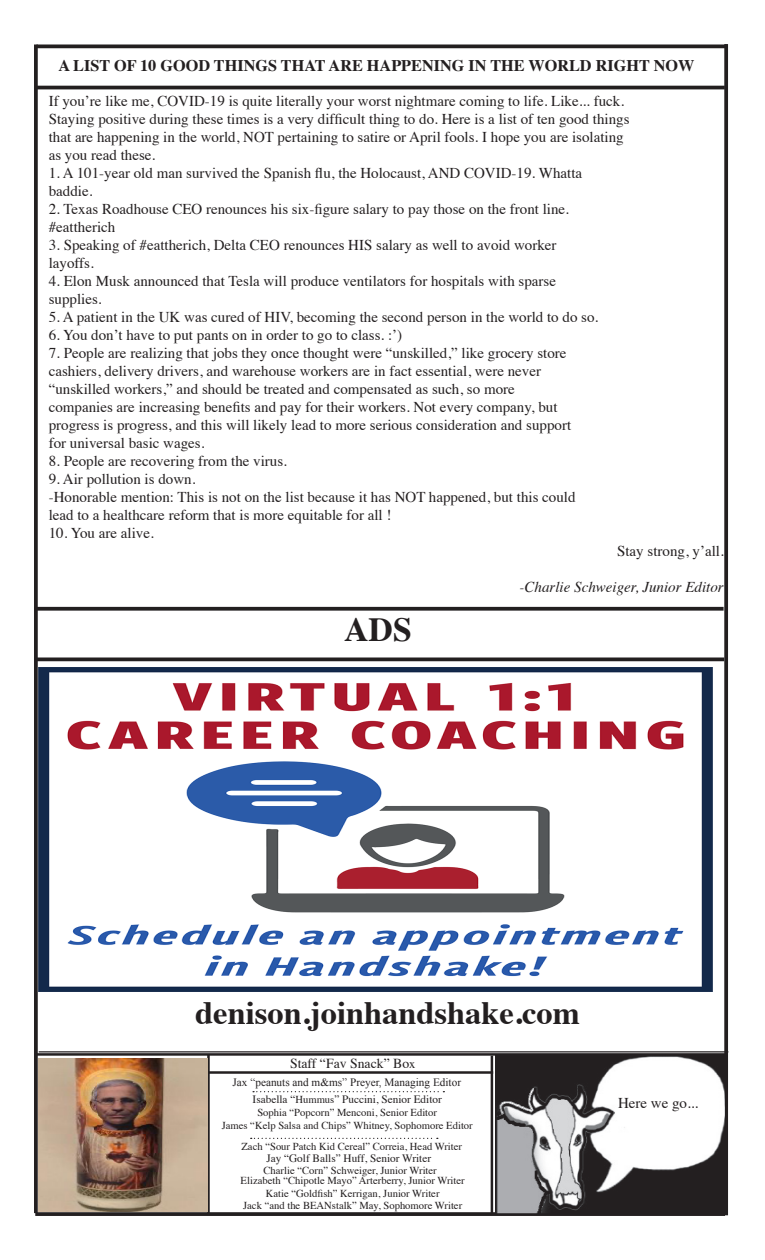
<style>
.page{position:relative;width:765px;height:1260px;background:#fff}
.page>*{position:absolute;margin:0;border:0;box-sizing:border-box;transform-origin:0 0}
.t1{font:700 33.75px "Times";color:#231f20}
.t2{font:700 32.5px "Times";color:#231f20}
.t3{font:700 16.25px "Times";color:#231f20}
.t4{font:15px "Times";color:#231f20}
.t5{font:italic 15px "Times";color:#231f20}
.t6{font:13.75px "Times";color:#231f20}
.t7{font:11.25px "Times";color:#231f20}
.t8{font:11.25px "Times New Roman";color:#231f20}
.t9{font:10.62px "Times";color:#231f20}
.s1{font-size:12.5px}
.s2{font-size:10.62px}
</style>
<div class="page">
<svg style="left:35px;top:1212px;width:690px;height:4px;fill:#2b2728"></svg>
<hr style="left:207px;top:1054px;width:3px;height:161px;background:#231f20">
<hr style="left:37px;top:1053px;width:689px;height:3px;background:#231f20">
<hr style="left:491px;top:1056px;width:2px;height:157px;background:#231f20">
<svg style="left:34px;top:44px;width:4px;height:1169px;fill:#242021"></svg>
<svg style="left:37px;top:44px;width:687px;height:4px;fill:#231f20"></svg>
<hr style="left:209px;top:1071px;width:284px;height:3px;background:#231f20">
<svg style="left:253px;top:1091px;width:191px;height:1px"></svg>
<hr style="left:35px;top:86px;width:690px;height:3px;background:#231f20">
<hr style="left:39px;top:1051px;width:689px;height:1px;background:#231f20">
<svg style="left:724px;top:44px;width:4px;height:1171px;fill:#231f20"></svg>
<img style="left:495px;top:1055px;width:230px;height:160px">
<svg style="left:251px;top:1138px;width:187px;height:1px"></svg>
<img style="left:39px;top:668px;width:673px;height:324px">
<svg style="left:34px;top:607px;width:690px;height:4px;fill:#231f20"></svg>
<hr style="left:35px;top:658px;width:689px;height:3px;background:#231f20">
<img style="left:39px;top:1059px;width:168px;height:152px">
<p class="t3" style="left:58px;top:50px;width:637px">A LIST OF 10 GOOD THINGS THAT ARE HAPPENING IN THE WORLD RIGHT NOW</p>
<p class="t4" style="left:49px;top:87px;width:577px">If you’re like me, COVID-19 is quite literally your worst nightmare coming to life. Like... fuck.</p>
<p class="t4" style="left:49px;top:105px;width:582px">Staying positive during these times is a very difficult thing to do. Here is a list of ten good things</p>
<p class="t4" style="left:49px;top:123px;width:577px">that are happening in the world, NOT pertaining to satire or April fools. I hope you are isolating</p>
<p class="t4" style="left:49px;top:141px;width:108px">as you read these.</p>
<p class="t4" style="left:49px;top:159px;width:535px">1. A 101-year old man survived the Spanish flu, the Holocaust, AND COVID-19. Whatta</p>
<p class="t4" style="left:49px;top:177px;width:45px">baddie.</p>
<p class="t4" style="left:49px;top:195px;width:522px">2. Texas Roadhouse CEO renounces his six-figure salary to pay those on the front line.</p>
<p class="t4" style="left:49px;top:213px;width:68px">#eattherich</p>
<p class="t4" style="left:49px;top:231px;width:509px">3. Speaking of #eattherich, Delta CEO renounces HIS salary as well to avoid worker</p>
<p class="t4" style="left:49px;top:249px;width:47px">layoffs.</p>
<p class="t4" style="left:49px;top:267px;width:509px">4. Elon Musk announced that Tesla will produce ventilators for hospitals with sparse</p>
<p class="t4" style="left:49px;top:285px;width:54px">supplies.</p>
<p class="t4" style="left:49px;top:303px;width:551px">5. A patient in the UK was cured of HIV, becoming the second person in the world to do so.</p>
<p class="t4" style="left:49px;top:321px;width:355px">6. You don’t have to put pants on in order to go to class. :’)</p>
<p class="t4" style="left:49px;top:339px;width:519px">7. People are realizing that jobs they once thought were “unskilled,” like grocery store</p>
<p class="t4" style="left:49px;top:357px;width:494px">cashiers, delivery drivers, and warehouse workers are in fact essential, were never</p>
<p class="t4" style="left:49px;top:375px;width:468px">“unskilled workers,” and should be treated and compensated as such, so more</p>
<p class="t4" style="left:49px;top:393px;width:510px">companies are increasing benefits and pay for their workers. Not every company, but</p>
<p class="t4" style="left:49px;top:411px;width:524px">progress is progress, and this will likely lead to more serious consideration and support</p>
<p class="t4" style="left:49px;top:429px;width:157px">for universal basic wages.</p>
<p class="t4" style="left:49px;top:447px;width:240px">8. People are recovering from the virus.</p>
<p class="t4" style="left:49px;top:465px;width:148px">9. Air pollution is down.</p>
<p class="t4" style="left:49px;top:483px;width:528px">-Honorable mention: This is not on the list because it has NOT happened, but this could</p>
<p class="t4" style="left:49px;top:501px;width:344px">lead to a healthcare reform that is more equitable for all !</p>
<p class="t4" style="left:49px;top:519px;width:107px">10. You are alive.</p>
<p class="t4" style="left:617px;top:537px;width:108px">Stay strong, y’all.</p>
<p class="t5" style="left:520px;top:574px;width:206px">-Charlie Schweiger, Junior Editor</p>
<p class="t1" style="left:344px;top:597px;width:69px">ADS</p>
<p class="t2" style="left:195px;top:982px;width:386px">denison.joinhandshake.com</p>
<p class="t6" style="left:290px;top:1050px;width:127px">Staff “Fav Snack” Bo<span class="s1">x</span></p>
<p class="t8" style="left:233px;top:1075px;width:230px">Jax “peanuts and m&amp;ms” Preyer, Managing Editor</p>
<p class="t7" style="left:253px;top:1089px;width:191px">Isabella “<span class="s2">Hummus</span>” Puccini, Senior Editor</p>
<p class="t9" style="left:257px;top:1103px;width:181px">Sophia “Popcorn” Menconi, Senior Editor</p>
<p class="t9" style="left:222px;top:1115px;width:253px">James “Kelp Salsa and Chips” Whitney, Sophomore Editor</p>
<p class="t9" style="left:241px;top:1136px;width:222px">Zach “Sour Patch Kid Cereal” Correia, Head Writer</p>
<p class="t7" style="left:266px;top:1148px;width:166px">Jay “Golf Balls” Huff, Senior Writer</p>
<p class="t9" style="left:264px;top:1160px;width:175px">Charlie “Corn” Schweiger, Junior Writer</p>
<p class="t9" style="left:241px;top:1170px;width:226px">Elizabeth “Chipotle Mayo” Arterberry, Junior Writer</p>
<p class="t9" style="left:266px;top:1183px;width:175px">Katie “Goldfish” Kerrigan, Junior Writer</p>
<p class="t9" style="left:243px;top:1196px;width:221px">Jack “and the BEANstalk” May, Sophomore Writer</p>
<p class="t4" style="left:618px;top:1089px;width:82px">Here we go...</p>
</div>
